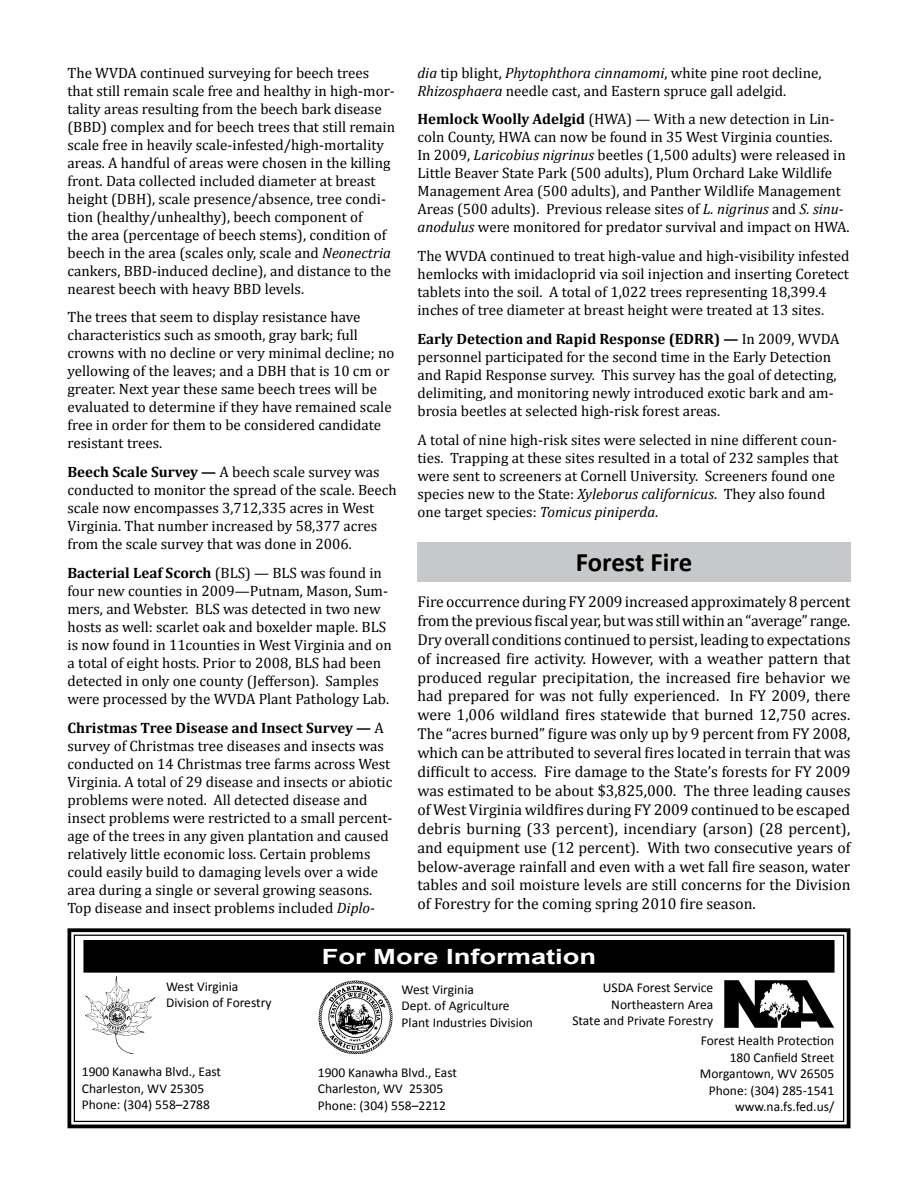
<style>
.page{position:relative;width:918px;height:1188px;background:#fff}
.page>*{position:absolute;margin:0;border:0;box-sizing:border-box;transform-origin:0 0}
.t1{font:700 26.7px "Calibri";letter-spacing:-.005em;color:#000}
.t2{font:700 21px "Arial";color:#fff;scale:1.3 1}
.t3{font:15.75px/18.9px "Cambria";color:#000;text-align:justify}
.t4{font:15px/18px "Cambria";color:#000}
.t5{font:13.5px/16.5px "Calibri";color:#000}
.s1{font-style:italic}
.s2{font-weight:700}
</style>
<div class="page">
<svg style="left:67px;top:928px;width:784px;height:201px"></svg>
<div style="left:74px;top:935px;width:770px;height:187px;border:1px solid #000"></div>
<img style="left:85px;top:976px;width:70px;height:78px">
<div style="left:84px;top:941px;width:750px;height:31px;background:#000"></div>
<div style="left:83px;top:940px;width:752px;height:33px;border:2px solid #000"></div>
<img style="left:319px;top:981px;width:73px;height:73px">
<div style="left:417px;top:542px;width:433px;height:40px;background:#c6c8ca"></div>
<img style="left:725px;top:980px;width:109px;height:48px">
<p class="t4" style="left:68px;top:63px;width:329px">The WVDA continued surveying for beech trees that still remain scale free and healthy in high-mor&shy;tality areas resulting from the beech bark disease (BBD) complex and for beech trees that still remain scale free in heavily scale-infested/high-mortality areas. A handful of areas were chosen in the killing front. Data collected included diameter at breast height (DBH), scale presence/absence, tree condi&shy;tion (healthy/unhealthy), beech component of<br>the area (percentage of beech stems), condition of beech in the area (scales only, scale and <span class="s1">Neonectria </span>cankers, BBD-induced decline), and distance to the nearest beech with heavy BBD levels.</p>
<p class="t4" style="left:68px;top:308px;width:329px">The trees that seem to display resistance have characteristics such as smooth, gray bark; full crowns with no decline or very minimal decline; no yellowing of the leaves; and a DBH that is 10 cm or greater. Next year these same beech trees will be evaluated to determine if they have remained scale free in order for them to be considered candidate resistant trees.</p>
<p class="t4" style="left:68px;top:463px;width:331px"><span class="s2">Beech Scale Survey —</span> A beech scale survey was conducted to monitor the spread of the scale. Beech scale now encompasses 3,712,335 acres in West Virginia. That number increased by 58,377 acres from the scale survey that was done in 2006.</p>
<p class="t4" style="left:68px;top:564px;width:326px"><span class="s2">Bacterial Leaf Scorch</span> (BLS) — BLS was found in four new counties in 2009—Putnam, Mason, Sum&shy;mers, and Webster. BLS was detected in two new hosts as well: scarlet oak and boxelder maple. BLS is now found in 11counties in West Virginia and on a total of eight hosts. Prior to 2008, BLS had been detected in only one county (Jefferson). Samples were processed by the WVDA Plant Pathology Lab.</p>
<p class="t4" style="left:68px;top:719px;width:326px"><span class="s2">Christmas Tree Disease and Insect Survey —</span> A survey of Christmas tree diseases and insects was conducted on 14 Christmas tree farms across West Virginia. A total of 29 disease and insects or abiotic problems were noted. All detected disease and insect problems were restricted to a small percent&shy;age of the trees in any given plantation and caused relatively little economic loss. Certain problems could easily build to damaging levels over a wide area during a single or several growing seasons.<br>Top disease and insect problems included <span class="s1">Diplo-</span></p>
<p class="t4" style="left:417px;top:63px;width:405px"><span class="s1">dia</span> tip blight, <span class="s1">Phytophthora cinnamomi</span>, white pine root decline,<br><span class="s1">Rhizosphaera</span> needle cast, and Eastern spruce gall adelgid.</p>
<p class="t4" style="left:417px;top:110px;width:434px"><span class="s2">Hemlock Woolly Adelgid</span> (HWA) — With a new detection in Lin&shy;coln County, HWA can now be found in 35 West Virginia counties.<br>In 2009, <span class="s1">Laricobius nigrinus</span> beetles (1,500 adults) were released in Little Beaver State Park (500 adults), Plum Orchard Lake Wildlife Management Area (500 adults), and Panther Wildlife Management Areas (500 adults). Previous release sites of <span class="s1">L. nigrinus</span> and <span class="s1">S. sinu&shy;anodulus</span> were monitored for predator survival and impact on HWA.</p>
<p class="t4" style="left:417px;top:247px;width:433px">The WVDA continued to treat high-value and high-visibility infested hemlocks with imidacloprid via soil injection and inserting Coretect tablets into the soil. A total of 1,022 trees representing 18,399.4 inches of tree diameter at breast height were treated at 13 sites.</p>
<p class="t4" style="left:417px;top:330px;width:424px"><span class="s2">Early Detection and Rapid Response (EDRR) —</span> In 2009, WVDA personnel participated for the second time in the Early Detection and Rapid Response survey. This survey has the goal of detecting, delimiting, and monitoring newly introduced exotic bark and am&shy;brosia beetles at selected high-risk forest areas.</p>
<p class="t4" style="left:417px;top:431px;width:422px">A total of nine high-risk sites were selected in nine different coun&shy;ties. Trapping at these sites resulted in a total of 232 samples that were sent to screeners at Cornell University. Screeners found one species new to the State: <span class="s1">Xyleborus californicus</span>. They also found one target species: <span class="s1">Tomicus piniperda</span>.</p>
<h1 class="t1" style="left:576px;top:546px;width:118px">Forest Fire</h1>
<p class="t3" style="left:417px;top:592px;width:435px">Fire occurrence during FY 2009 increased approximately 8 percent from the previous fiscal year, but was still within an “average” range.<br>Dry overall conditions continued to persist, leading to expectations of increased fire activity. However, with a weather pattern that produced regular precipitation, the increased fire behavior we had prepared for was not fully experienced. In FY 2009, there were 1,006 wildland fires statewide that burned 12,750 acres.<br>The “acres burned” figure was only up by 9 percent from FY 2008, which can be attributed to several fires located in terrain that was difficult to access. Fire damage to the State’s forests for FY 2009 was estimated to be about $3,825,000. The three leading causes of West Virginia wildfires during FY 2009 continued to be escaped debris burning (33 percent), incendiary (arson) (28 percent), and equipment use (12 percent). With two consecutive years of below-average rainfall and even with a wet fall fire season, water tables and soil moisture levels are still concerns for the Division of Forestry for the coming spring 2010 fire season.</p>
<h2 class="t2" style="left:322px;top:943px;width:213px">For More Information</h2>
<p class="t5" style="left:166px;top:977px;width:107px">West Virginia<br>Division of Forestry</p>
<p class="t5" style="left:402px;top:980px;width:133px">West Virginia<br>Dept. of Agriculture<br>Plant Industries Division</p>
<p class="t5" style="left:82px;top:1063px;width:141px">1900 Kanawha Blvd., East<br>Charleston, WV 25305<br>Phone: (304) 558–2788</p>
<p class="t5" style="left:318px;top:1063px;width:141px">1900 Kanawha Blvd., East<br>Charleston, WV 25305<br>Phone: (304) 558–2212</p>
<p class="t5" style="left:572px;top:979px;width:142px;text-align:right">USDA Forest Service<br>Northeastern Area<br>State and Private Forestry</p>
<p class="t5" style="left:700px;top:1032px;width:136px;text-align:right">Forest Health Protection<br>180 Canfield Street<br>Morgantown, WV 26505<br>Phone: (304) 285-1541 www.na.fs.fed.us/</p>
</div>
